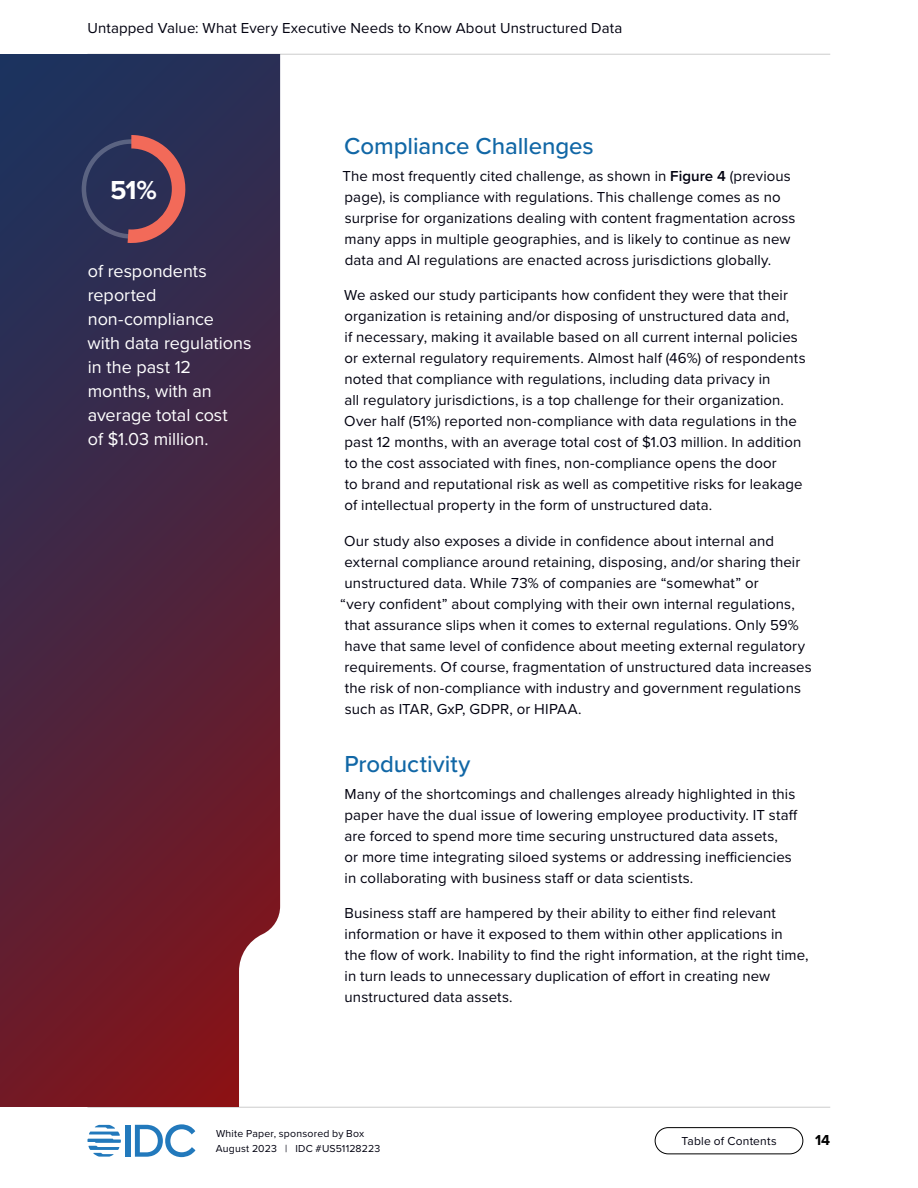
<style>
.page{position:relative;width:918px;height:1188px;background:#fff}
.page>*{position:absolute;margin:0;border:0;box-sizing:border-box;transform-origin:0 0}
.t1{font:700 27px "Proxima Nova";color:#fff}
.t2{font:500 24px "Proxima Nova";letter-spacing:-.005em;color:#1167a6}
.t3{font:18px/24px "Proxima Nova";color:#fff}
.t4{font:15px/21px "Proxima Nova";letter-spacing:.005em;color:#01010f}
.t5{font:700 15px "Proxima Nova";color:#000}
.t6{font:12px "Proxima Nova";letter-spacing:.015em;color:#01010f}
.t7{font:10.5px/15px "Proxima Nova";letter-spacing:.02em;color:#01010f}
.s1{font-weight:600}
</style>
<div class="page">
<div style="left:126px;top:1125px;width:5px;height:32px;background:#2279bc"></div>
<svg style="left:135px;top:1124px;width:60px;height:33px"></svg>
<svg style="left:87px;top:1125px;width:34px;height:32px"></svg>
<div style="left:655px;top:1127px;width:148px;height:27px;border:1px solid #000;border-radius:13px"></div>
<hr style="left:87px;top:54px;width:743px;height:1px;background:#ccc">
<hr style="left:87px;top:1107px;width:743px;height:1px;background:#ccc">
<svg style="left:0;top:54px;width:280px;height:1053px;background:#4b243e"></svg>
<svg style="left:82px;top:135px;width:105px;height:110px;background:#4f3c58"></svg>
<p class="t4" style="left:87px;top:17px;width:536px">Untapped Value: What Every Executive Needs to Know About Unstructured Data</p>
<h1 class="t1" style="left:110px;top:170px;width:48px">51%</h1>
<p class="t3" style="left:87px;top:259px;width:166px">of respondents reported non-compliance<br>with data regulations in the past 12 months, with an average total cost<br>of $1.03 million.</p>
<h2 class="t2" style="left:344px;top:128px;width:251px">Compliance Challenges</h2>
<p class="t4" style="left:343px;top:165px;width:454px">The most frequently cited challenge, as shown in <span class="s1">Figure 4</span> (previous page), is compliance with regulations. This challenge comes as no surprise for organizations dealing with content fragmentation across many apps in multiple geographies, and is likely to continue as new data and AI regulations are enacted across jurisdictions globally.</p>
<p class="t4" style="left:344px;top:284px;width:463px">We asked our study participants how confident they were that their organization is retaining and/or disposing of unstructured data and,<br>if necessary, making it available based on all current internal policies or external regulatory requirements. Almost half (46%) of respondents noted that compliance with regulations, including data privacy in<br>all regulatory jurisdictions, is a top challenge for their organization.<br>Over half (51%) reported non-compliance with data regulations in the past 12 months, with an average total cost of $1.03 million. In addition to the cost associated with fines, non-compliance opens the door<br>to brand and reputational risk as well as competitive risks for leakage of intellectual property in the form of unstructured data.</p>
<p class="t4" style="left:340px;top:529px;width:473px">Our study also exposes a divide in confidence about internal and external compliance around retaining, disposing, and/or sharing their unstructured data. While 73% of companies are “somewhat” or<br>“very confident” about complying with their own internal regulations, that assurance slips when it comes to external regulations. Only 59% have that same level of confidence about meeting external regulatory requirements. Of course, fragmentation of unstructured data increases the risk of non-compliance with industry and government regulations such as ITAR, GxP, GDPR, or HIPAA.</p>
<h2 class="t2" style="left:344px;top:746px;width:127px">Productivity</h2>
<p class="t4" style="left:345px;top:783px;width:455px">Many of the shortcomings and challenges already highlighted in this paper have the dual issue of lowering employee productivity. IT staff are forced to spend more time securing unstructured data assets,<br>or more time integrating siloed systems or addressing inefficiencies in collaborating with business staff or data scientists.</p>
<p class="t4" style="left:345px;top:902px;width:466px">Business staff are hampered by their ability to either find relevant information or have it exposed to them within other applications in<br>the flow of work. Inability to find the right information, at the right time, in turn leads to unnecessary duplication of effort in creating new unstructured data assets.</p>
<p class="t7" style="left:216px;top:1126px;width:166px">White Paper, sponsored by Box<br>August 2023 | IDC #US51128223</p>
<p class="t6" style="left:681px;top:1132px;width:97px">Table of Contents</p>
<p class="t5" style="left:815px;top:1129px;width:17px">14</p>
</div>
